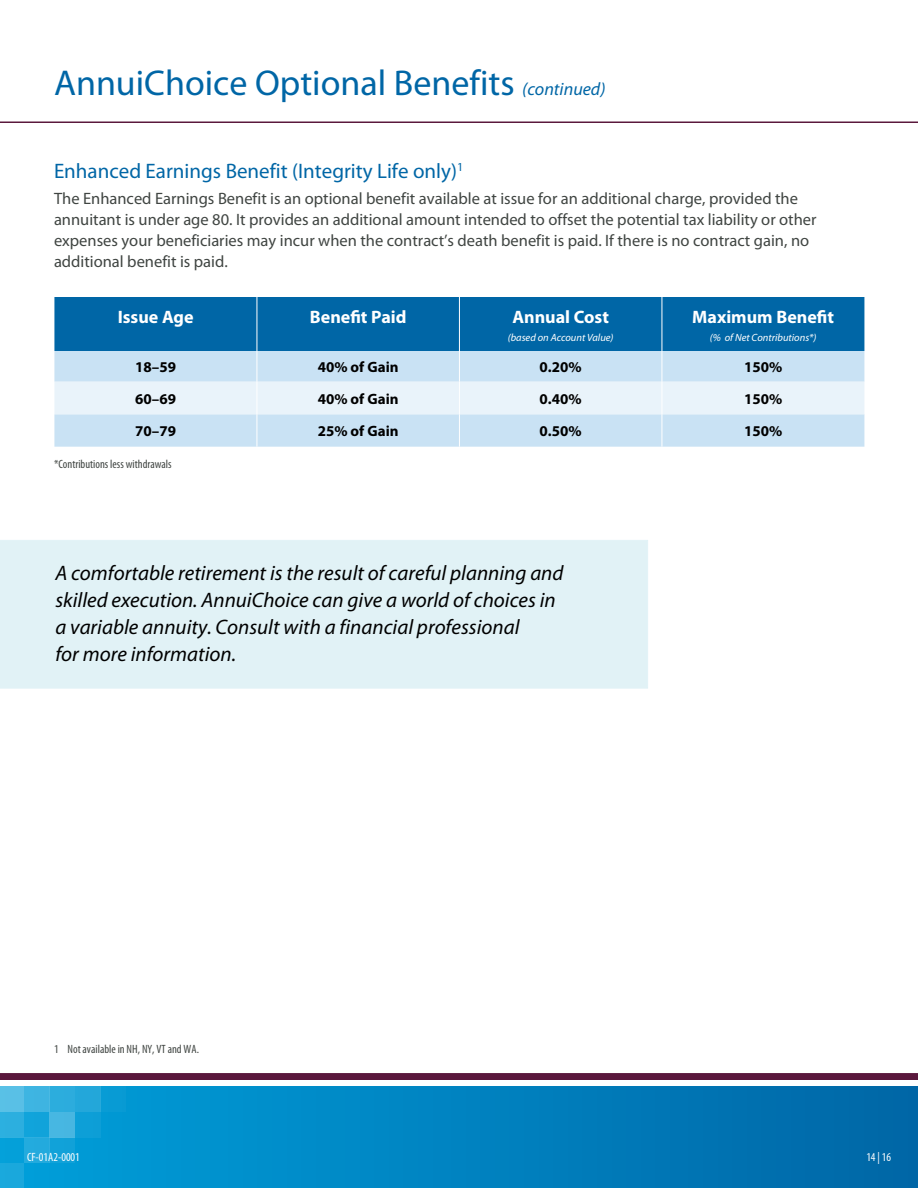
<style>
.page{position:relative;width:918px;height:1188px;background:#fff}
.page>*{position:absolute;margin:0;border:0;box-sizing:border-box;transform-origin:0 0}
.t1{font:36px "Myriad Pro";color:#0066a6}
.t2{font:italic 21px/27px "Myriad Pro";color:#000}
.t3{font:21px "Myriad Pro";color:#0066a6}
.t4{font:700 18px "Myriad Pro";color:#fff}
.t5{font:16.5px/21px "Myriad Pro";color:#404542}
.t6{font:700 15px "Myriad Pro";color:#000}
.t7{font:condensed 12px "Myriad Pro";color:#404542}
.t8{font:condensed 12px "Myriad Pro";color:#fff}
.t9{font:italic 10.5px "Myriad Pro";color:#fff}
.s1{font-style:italic;font-size:18px}
</style>
<div class="page">
<hr style="left:0;top:122px;width:918px;height:1px;background:#5a183c">
<div style="left:0;top:540px;width:648px;height:148px;background:#e1f2f6"></div>
<div style="left:0;top:1087px;width:918px;height:101px;background:linear-gradient(to right,#00a0da,#0066a6)"></div>
<div style="left:0;top:1087px;width:24px;height:25px;background:#59c0e6"></div>
<div style="left:24px;top:1087px;width:26px;height:25px;background:#3eb4e1"></div>
<div style="left:50px;top:1087px;width:25px;height:25px;background:#2caddd"></div>
<div style="left:75px;top:1087px;width:25px;height:25px;background:#23a7da"></div>
<div style="left:100px;top:1087px;width:26px;height:25px;background:#089bd4"></div>
<div style="left:0;top:1112px;width:24px;height:26px;background:#2cafdf"></div>
<div style="left:24px;top:1112px;width:26px;height:26px;background:#11a3da"></div>
<div style="left:50px;top:1112px;width:25px;height:26px;background:#47b7e2"></div>
<div style="left:75px;top:1112px;width:25px;height:26px;background:#0d9fd7"></div>
<div style="left:0;top:1138px;width:24px;height:25px;background:#04a0d9"></div>
<div style="left:24px;top:1138px;width:26px;height:25px;background:#23aadd"></div>
<div style="left:50px;top:1138px;width:25px;height:25px;background:#11a2d9"></div>
<div style="left:0;top:1163px;width:24px;height:25px;background:#1aa8dc"></div>
<svg style="left:0;top:1073px;width:918px;height:7px;background:#5b1a3d"></svg>
<div style="left:54px;top:297px;width:810px;height:54px;background:#0066a6"></div>
<div style="left:54px;top:351px;width:810px;height:96px;background:#c9e2f4"></div>
<div style="left:54px;top:382px;width:810px;height:32px;background:#e9f3fa"></div>
<hr style="left:257px;top:297px;width:1px;height:54px;background:#fff">
<hr style="left:459px;top:297px;width:1px;height:54px;background:#fff">
<hr style="left:662px;top:297px;width:1px;height:54px;background:#fff">
<hr style="left:257px;top:351px;width:1px;height:31px;background:#fff">
<hr style="left:459px;top:351px;width:1px;height:31px;background:#fff">
<hr style="left:662px;top:351px;width:1px;height:31px;background:#fff">
<hr style="left:257px;top:382px;width:1px;height:32px;background:#fff">
<hr style="left:459px;top:382px;width:1px;height:32px;background:#fff">
<hr style="left:662px;top:382px;width:1px;height:32px;background:#fff">
<hr style="left:257px;top:414px;width:1px;height:33px;background:#fff">
<hr style="left:459px;top:414px;width:1px;height:33px;background:#fff">
<hr style="left:662px;top:414px;width:1px;height:33px;background:#fff">
<h1 class="t1" style="left:54px;top:63px;width:553px">AnnuiChoice Optional Benefits <span class="s1">(continued)</span></h1>
<p class="t3" style="left:54px;top:159px;width:411px">Enhanced Earnings Benefit (Integrity Life only)<sup>1</sup></p>
<p class="t5" style="left:54px;top:188px;width:764px">The Enhanced Earnings Benefit is an optional benefit available at issue for an additional charge, provided the annuitant is under age 80. It provides an additional amount intended to offset the potential tax liability or other expenses your beneficiaries may incur when the contract’s death benefit is paid. If there is no contract gain, no additional benefit is paid.</p>
<p class="t4" style="left:118px;top:307px;width:77px">Issue Age</p>
<p class="t4" style="left:310px;top:307px;width:98px">Benefit Paid</p>
<p class="t4" style="left:512px;top:307px;width:98px">Annual Cost</p>
<p class="t9" style="left:508px;top:331px;width:107px">(based on Account Value)</p>
<p class="t4" style="left:692px;top:307px;width:143px">Maximum Benefit</p>
<p class="t9" style="left:710px;top:331px;width:108px">(% of Net Contributions*)</p>
<p class="t6" style="left:135px;top:359px;width:42px">18–59</p>
<p class="t6" style="left:318px;top:359px;width:82px">40% of Gain</p>
<p class="t6" style="left:540px;top:359px;width:44px">0.20%</p>
<p class="t6" style="left:744px;top:359px;width:40px">150%</p>
<p class="t6" style="left:135px;top:390px;width:42px">60–69</p>
<p class="t6" style="left:318px;top:390px;width:82px">40% of Gain</p>
<p class="t6" style="left:540px;top:390px;width:44px">0.40%</p>
<p class="t6" style="left:744px;top:390px;width:40px">150%</p>
<p class="t6" style="left:135px;top:423px;width:42px">70–79</p>
<p class="t6" style="left:318px;top:423px;width:82px">25% of Gain</p>
<p class="t6" style="left:540px;top:423px;width:44px">0.50%</p>
<p class="t6" style="left:744px;top:423px;width:40px">150%</p>
<p class="t7" style="left:54px;top:458px;width:119px">*Contributions less withdrawals</p>
<p class="t2" style="left:55px;top:560px;width:510px">A comfortable retirement is the result of careful planning and skilled execution. AnnuiChoice can give a world of choices in a variable annuity. Consult with a financial professional<br>for more information.</p>
<p class="t7" style="left:54px;top:1043px;width:147px">1 Not available in NH, NY, VT and WA.</p>
<p class="t8" style="left:27px;top:1151px;width:54px">CF-01A2-0001</p>
<p class="t8" style="left:866px;top:1151px;width:26px">14 | 16</p>
</div>
